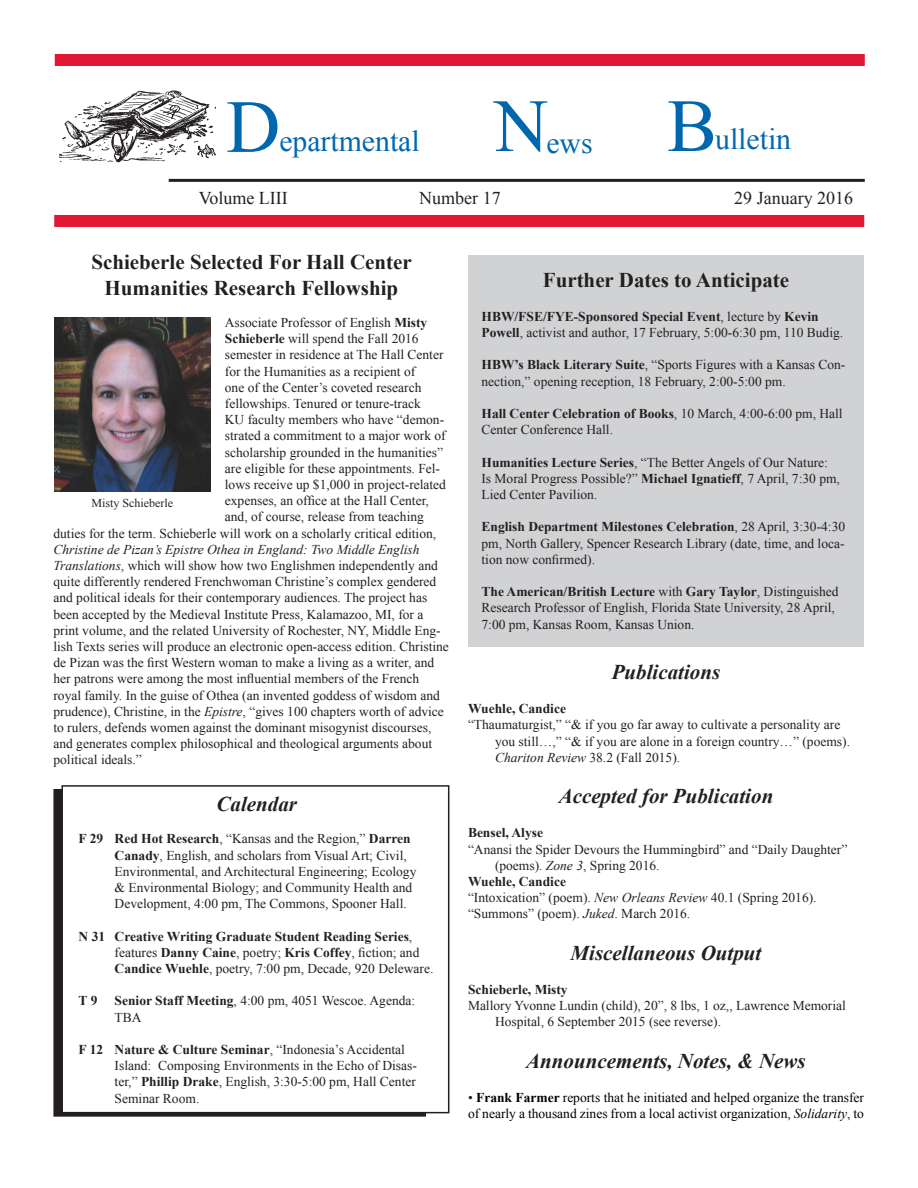
<style>
.page{position:relative;width:918px;height:1188px;background:#fff}
.page>*{position:absolute;margin:0;border:0;box-sizing:border-box;transform-origin:0 0}
.t1{font:75px "Times New Roman";color:#0067af}
.t2{font:29.7px "Times New Roman";color:#0067af}
.t3{font:italic 700 21px "Times New Roman";color:#231f20}
.t4{font:700 21px/25.2px "Times New Roman";color:#231f20;text-align:center}
.t5{font:18px "Times New Roman";color:#231f20}
.t6{font:13.5px/16.2px "Times New Roman";color:#231f20}
.t7{font:700 13.5px/16.2px "Times New Roman";color:#231f20}
.Normal__Web{font:13.5px/16.2px "Times New Roman";color:#000}
.t8{font:italic 13.5px "Times New Roman";color:#231f20}
.t9{font:12px "Times New Roman";color:#231f20}
.s1{font-weight:700}
.s2{font-style:italic}
.s3{font-weight:400}
.s4{color:#231f20}
</style>
<div class="page">
<div style="left:468px;top:255px;width:396px;height:391px;background:#d1d2d4"></div>
<div style="left:55px;top:54px;width:810px;height:12px;background:#e21736"></div>
<hr style="left:169px;top:179px;width:696px;height:3px;background:#231f20">
<div style="left:54px;top:215px;width:810px;height:12px;background:#e21736"></div>
<img style="left:60px;top:89px;width:155px;height:73px">
<div style="left:61px;top:785px;width:388px;height:328px;border:2px solid #231f20"></div>
<img style="left:54px;top:318px;width:156px;height:173px">
<p class="t1" style="left:226px;top:76px;width:56px">D</p>
<p class="t1" style="left:494px;top:75px;width:56px">N</p>
<p class="t1" style="left:667px;top:75px;width:52px">B</p>
<p class="t2" style="left:279px;top:121px;width:142px">epartmental</p>
<p class="t2" style="left:546px;top:123px;width:48px">ews</p>
<p class="t2" style="left:715px;top:119px;width:77px">ulletin</p>
<p class="t5" style="left:199px;top:185px;width:91px">Volume LIII</p>
<p class="t5" style="left:419px;top:185px;width:83px">Number 17</p>
<p class="t5" style="left:734px;top:185px;width:120px">29 January 2016</p>
<p class="t4" style="left:91px;top:249px;width:322px">Schieberle Selected For Hall Center<br>Humanities Research Fellowship</p>
<p class="t6" style="left:225px;top:314px;width:204px">Associate Professor of English <span class="s1">Misty</span></p>
<p class="t6" style="left:225px;top:330px;width:195px"><span class="s1">Schieberle</span> will spend the Fall 2016</p>
<p class="t6" style="left:225px;top:347px;width:220px">semester in residence at The Hall Center</p>
<p class="t6" style="left:225px;top:363px;width:192px">for the Humanities as a recipient of</p>
<p class="t6" style="left:225px;top:379px;width:198px">one of the Center’s coveted research</p>
<p class="t6" style="left:225px;top:395px;width:198px">fellowships. Tenured or tenure-track</p>
<p class="t6" style="left:225px;top:411px;width:221px">KU faculty members who have “demon-</p>
<p class="t6" style="left:225px;top:428px;width:222px">strated a commitment to a major work of</p>
<p class="t6" style="left:225px;top:444px;width:220px">scholarship grounded in the humanities”</p>
<p class="t6" style="left:225px;top:460px;width:217px">are eligible for these appointments. Fel-</p>
<p class="t6" style="left:225px;top:476px;width:223px">lows receive up $1,000 in project-related</p>
<p class="t6" style="left:225px;top:492px;width:206px">expenses, an office at the Hall Center,</p>
<p class="t6" style="left:225px;top:509px;width:201px">and, of course, release from teaching</p>
<p class="t6" style="left:53px;top:525px;width:384px">duties for the term. Schieberle will work on a scholarly critical edition,</p>
<p class="t8" style="left:53px;top:540px;width:368px">Christine de Pizan’s Epistre Othea in England: Two Middle English</p>
<p class="t6" style="left:53px;top:557px;width:386px"><span class="s2">Translations</span>, which will show how two Englishmen independently and</p>
<p class="t6" style="left:53px;top:573px;width:384px">quite differently rendered Frenchwoman Christine’s complex gendered</p>
<p class="t6" style="left:53px;top:590px;width:375px">and political ideals for their contemporary audiences. The project has</p>
<p class="t6" style="left:53px;top:606px;width:372px">been accepted by the Medieval Institute Press, Kalamazoo, MI, for a</p>
<p class="t6" style="left:53px;top:622px;width:389px">print volume, and the related University of Rochester, NY, Middle Eng-</p>
<p class="t6" style="left:53px;top:638px;width:397px">lish Texts series will produce an electronic open-access edition. Christine</p>
<p class="t6" style="left:53px;top:654px;width:382px">de Pizan was the first Western woman to make a living as a writer, and</p>
<p class="t6" style="left:53px;top:671px;width:367px">her patrons were among the most influential members of the French</p>
<p class="t6" style="left:53px;top:687px;width:388px">royal family. In the guise of Othea (an invented goddess of wisdom and</p>
<p class="t6" style="left:53px;top:703px;width:392px">prudence), Christine, in the <span class="s2">Epistre</span>, “gives 100 chapters worth of advice</p>
<p class="t6" style="left:53px;top:719px;width:379px">to rulers, defends women against the dominant misogynist discourses,</p>
<p class="t6" style="left:53px;top:735px;width:380px">and generates complex philosophical and theological arguments about</p>
<p class="t6" style="left:53px;top:752px;width:90px">political ideals.”</p>
<p class="t3" style="left:217px;top:789px;width:82px">Calendar</p>
<p class="t6" style="left:115px;top:831px;width:303px;text-indent:-36px"><span class="s1">F 29 Red Hot Research</span>, “Kansas and the Region,” <span class="s1">Darren Canady</span>, English, and scholars from Visual Art; Civil, Environmental, and Architectural Engineering; Ecology &amp; Environmental Biology; and Community Health and Development, 4:00 pm, The Commons, Spooner Hall.</p>
<p class="t7" style="left:115px;top:928px;width:320px;text-indent:-36px">N 31 Creative Writing Graduate Student Reading Series<span class="s3">, features</span> Danny Caine<span class="s3">, poetry;</span> Kris Coffey<span class="s3">, fiction; and<br></span>Candice Wuehle<span class="s3">, poetry, 7:00 pm, Decade, 920 Deleware.</span></p>
<p class="t7" style="left:79px;top:993px;width:20px">T 9</p>
<p class="t6" style="left:115px;top:993px;width:302px"><span class="s1">Senior Staff Meeting</span>, 4:00 pm, 4051 Wescoe. Agenda:<br>TBA</p>
<p class="t6" style="left:115px;top:1041px;width:304px;text-indent:-36px"><span class="s1">F 12 Nature &amp; Culture Seminar</span>, “Indonesia’s Accidental Island: Composing Environments in the Echo of Disas&shy;ter,” <span class="s1">Phillip Drake</span>, English, 3:30-5:00 pm, Hall Center Seminar Room.</p>
<p class="t9" style="left:91px;top:495px;width:83px">Misty Schieberle</p>
<p class="t4" style="left:543px;top:266px;width:248px">Further Dates to Anticipate</p>
<p class="t6" style="left:482px;top:308px;width:363px"><span class="s1">HBW/FSE/FYE-Sponsored Special Event</span>, lecture by <span class="s1">Kevin<br>Powell</span>, activist and author, 17 February, 5:00-6:30 pm, 110 Budig.</p>
<p class="t6" style="left:482px;top:357px;width:365px"><span class="s1">HBW’s Black Literary Suite</span>, “Sports Figures with a Kansas Con&shy;nection,” opening reception, 18 February, 2:00-5:00 pm.</p>
<p class="t6" style="left:482px;top:405px;width:363px"><span class="s1">Hall Center Celebration of Books</span>, 10 March, 4:00-6:00 pm, Hall<br>Center Conference Hall.</p>
<p class="t6" style="left:482px;top:454px;width:360px"><span class="s1">Humanities Lecture Series</span>, “The Better Angels of Our Nature:<br>Is Moral Progress Possible?” <span class="s1">Michael Ignatieff</span>, 7 April, 7:30 pm,<br>Lied Center Pavilion.</p>
<p class="t6" style="left:482px;top:519px;width:365px;text-align:justify"><span class="s1">English Department Milestones Celebration</span>, 28 April, 3:30-4:30 pm, North Gallery, Spencer Research Library (date, time, and loca&shy;tion now confirmed).</p>
<p class="t6" style="left:482px;top:583px;width:359px"><span class="s1">The American/British Lecture</span> with <span class="s1">Gary Taylor</span>, Distinguished<br>Research Professor of English, Florida State University, 28 April,<br>7:00 pm, Kansas Room, Kansas Union.</p>
<p class="t3" style="left:612px;top:657px;width:110px">Publications</p>
<p class="t7" style="left:468px;top:700px;width:100px">Wuehle, Candice</p>
<p class="t6" style="left:495px;top:717px;width:357px;text-indent:-27px">“Thaumaturgist,” “&amp; if you go far away to cultivate a personality are you still…,” “&amp; if you are alone in a foreign country…” (poems).<br><span class="s2">Chariton Review</span> 38.2 (Fall 2015).</p>
<p class="t3" style="left:559px;top:781px;width:216px">Accepted for Publication</p>
<p class="t7" style="left:468px;top:824px;width:77px">Bensel, Alyse</p>
<p class="t6" style="left:495px;top:841px;width:354px;text-indent:-27px">“Anansi the Spider Devours the Hummingbird” and “Daily Daughter” (poems). <span class="s2">Zone 3</span>, Spring 2016.</p>
<p class="t7" style="left:468px;top:873px;width:100px">Wuehle, Candice</p>
<p class="t6" style="left:468px;top:889px;width:350px">“Intoxication” (poem). <span class="s2">New Orleans Review</span> 40.1 (Spring 2016).</p>
<p class="t6" style="left:468px;top:906px;width:224px">“Summons” (poem). <span class="s2">Juked</span>. March 2016.</p>
<p class="t3" style="left:571px;top:938px;width:192px">Miscellaneous Output</p>
<p class="t7" style="left:468px;top:981px;width:101px">Schieberle, Misty</p>
<p class="t6" style="left:495px;top:997px;width:352px;text-indent:-27px">Mallory Yvonne Lundin (child), 20”, 8 lbs, 1 oz,, Lawrence Memorial<br>Hospital, 6 September 2015 (see reverse).</p>
<p class="t3" style="left:526px;top:1046px;width:281px">Announcements, Notes, &amp; News</p>
<p class="Normal__Web" style="left:468px;top:1089px;width:398px"><span class="s4">•</span> <span class="s1">Frank Farmer</span> reports that he initiated and helped organize the transfer of nearly a thousand zines from a local activist organization, <span class="s2">Solidarity</span>, to</p>
</div>
